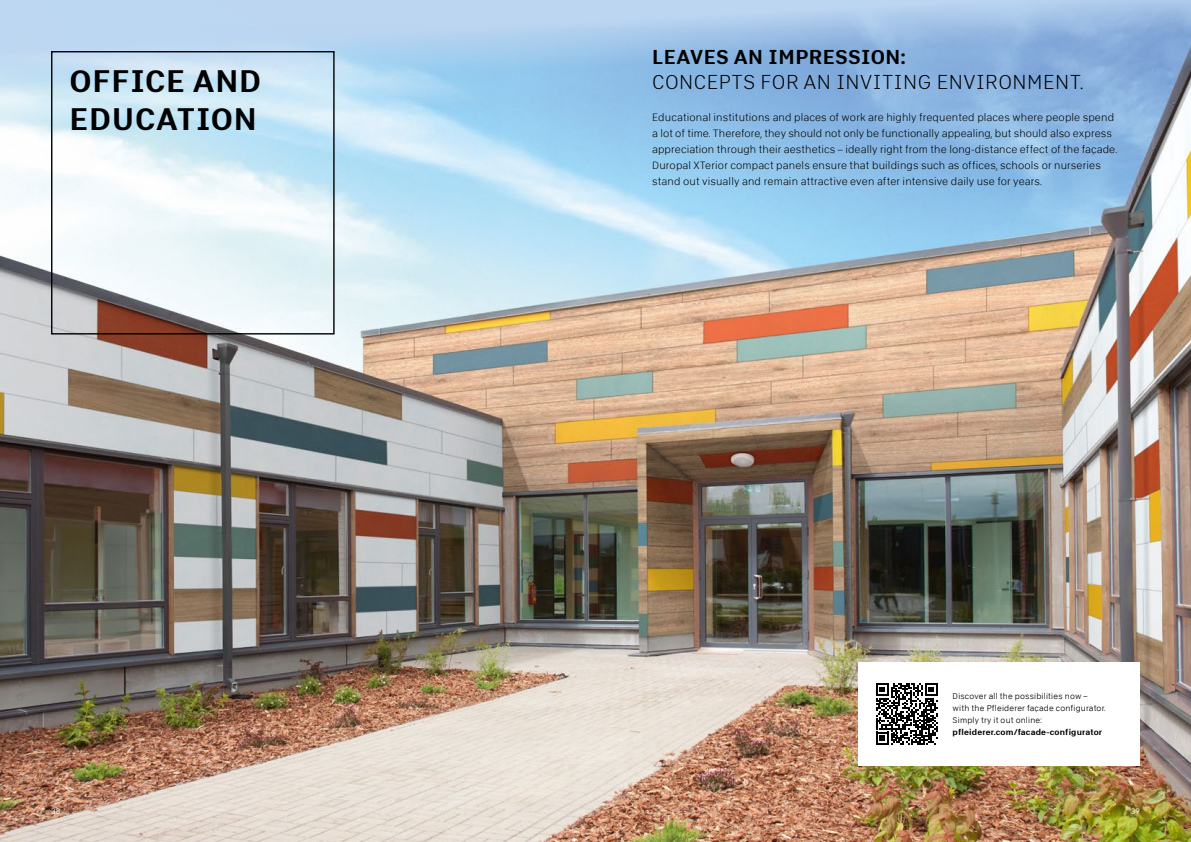
<style>
.page{position:relative;width:1191px;height:842px;background:#fff}
.page>*{position:absolute;margin:0;border:0;box-sizing:border-box;transform-origin:0 0}
.t1{font:31px/38px "Abitare Sans 600 wt";letter-spacing:.025em;color:#000}
.t2{font:20px "Abitare Sans 100 wt";letter-spacing:.025em;color:#000}
.t3{font:20px "Abitare Sans 600 wt";letter-spacing:.025em;color:#000}
.t4{font:10.5px/16px "Abitare Sans 100 wt";letter-spacing:.015em;color:#000}
.t5{font:8.2px/12px "Abitare Sans 150 wt";letter-spacing:.02em;color:#000}
.t6{font:8.2px "Abitare Sans 600 wt";letter-spacing:.02em;color:#000}
.t7{font:8px "Abitare Sans 150 wt";color:#fff}
</style>
<div class="page">
<img style="left:0;top:27px;width:1191px;height:815px">
<div style="left:51px;top:51px;width:283px;height:283px;border:1px solid #000"></div>
<div style="left:858px;top:662px;width:282px;height:103px;background:#fff"></div>
<svg style="left:876px;top:683px;width:61px;height:62px"></svg>
<h1 class="t1" style="left:70px;top:62px;width:193px">OFFICE AND<br>EDUCATION</h1>
<h2 class="t3" style="left:652px;top:45px;width:255px">LEAVES AN IMPRESSION:</h2>
<h2 class="t2" style="left:652px;top:70px;width:432px">CONCEPTS FOR AN INVITING ENVIRONMENT.</h2>
<p class="t4" style="left:652px;top:109px;width:466px">Educational institutions and places of work are highly frequented places where people spend a lot of time. Therefore, they should not only be functionally appealing, but should also express appreciation through their aesthetics – ideally right from the long-distance effect of the façade.<br>Duropal XTerior compact panels ensure that buildings such as offices, schools or nurseries stand out visually and remain attractive even after intensive daily use for years.</p>
<p class="t5" style="left:952px;top:690px;width:154px">Discover all the possibilities now – with the Pfleiderer façade configurator.<br>Simply try it out online:</p>
<p class="t6" style="left:952px;top:727px;width:151px">pfleiderer.com/facade-configurator</p>
<p class="t7" style="left:51px;top:806px;width:11px">38</p>
<p class="t7" style="left:1130px;top:806px;width:11px">39</p>
</div>
